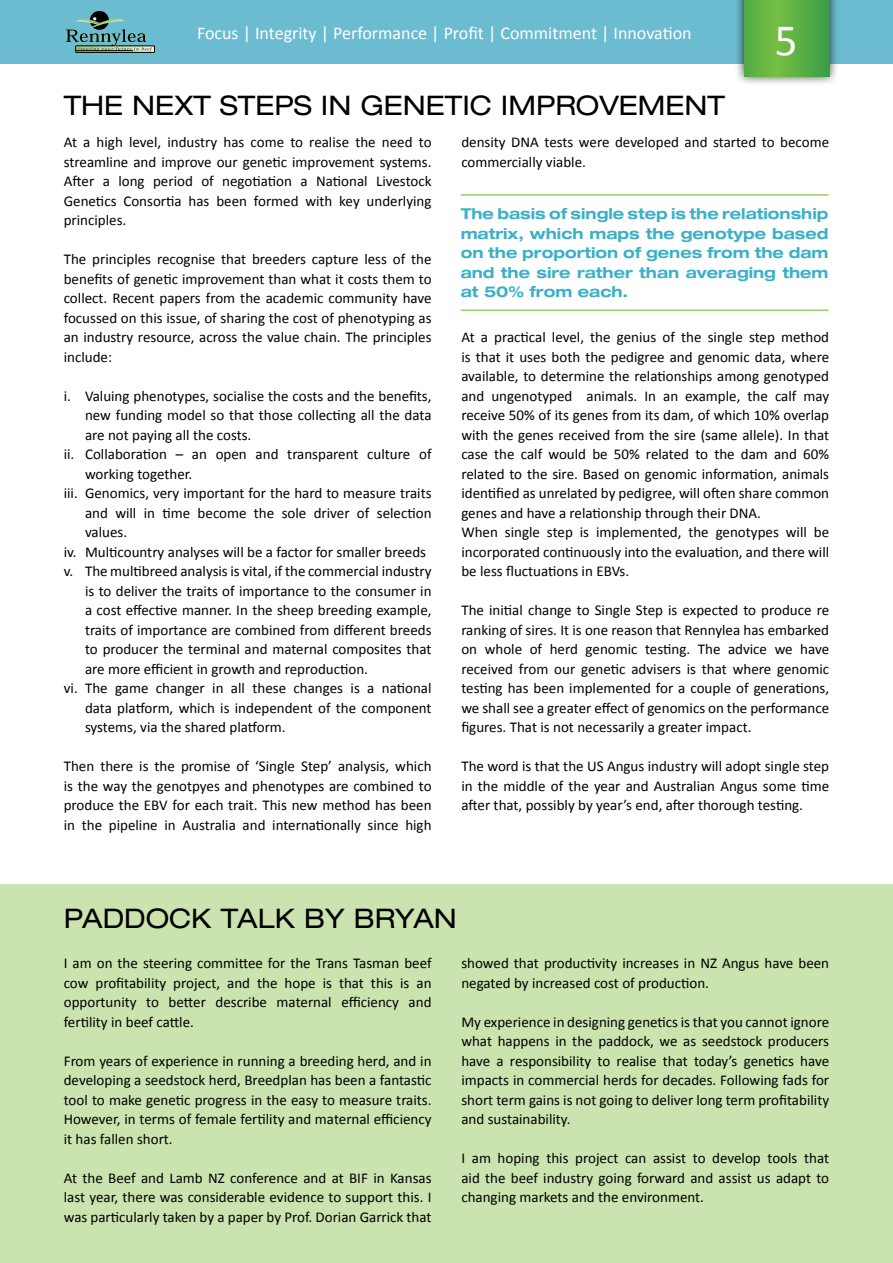
<style>
.page{position:relative;width:893px;height:1263px;background:#fff}
.page>*{position:absolute;margin:0;border:0;box-sizing:border-box;transform-origin:0 0}
.t1{font:45px "Calibri";color:#fff}
.t2{font:expanded 27px "Helvetica Neue LT";color:#000}
.t3{font:18px "Calibri";color:#fff}
.t4{font:15px/19.5px "Calibri";color:#000;text-align:justify}
.t5{font:700 expanded 15px/19.5px "Helvetica Neue LT";color:#3ab0c8;text-align:justify}
</style>
<div class="page">
<div style="left:0;top:0;width:893px;height:64px;background:#6cbcd1"></div>
<div style="left:734px;top:0;width:105px;height:86px;background:#000;opacity:.75"></div>
<svg style="left:744px;top:0;width:85px;height:77px;background:#5bb044"></svg>
<div style="left:76px;top:46px;width:79px;height:6px;border:1px solid #000"></div>
<div style="left:90px;top:11px;width:19px;height:19px;background:#000;border-radius:50%"></div>
<svg style="left:66px;top:16px;width:88px;height:36px"></svg>
<hr style="left:75px;top:50px;width:58px;height:1px;background:#000">
<div style="left:0;top:884px;width:893px;height:379px;background:#cbe3af"></div>
<hr style="left:461px;top:194px;width:367px;height:2px;background:#9bcd65">
<hr style="left:461px;top:309px;width:367px;height:2px;background:#9bcd65">
<p class="t3" style="left:197px;top:22px;width:496px">Focus | Integrity | Performance | Profit | Commitment | Innovation</p>
<h1 class="t1" style="left:775px;top:12px;width:24px">5</h1>
<h2 class="t2" style="left:64px;top:89px;width:663px">THE NEXT STEPS IN GENETIC IMPROVEMENT</h2>
<p class="t4" style="left:64px;top:132px;width:369px">At a high level, industry has come to realise the need to streamline and improve our genetic improvement systems.<br>After a long period of negotiation a National Livestock Genetics Consortia has been formed with key underlying principles.</p>
<p class="t4" style="left:64px;top:249px;width:369px">The principles recognise that breeders capture less of the benefits of genetic improvement than what it costs them to collect. Recent papers from the academic community have focussed on this issue, of sharing the cost of phenotyping as an industry resource, across the value chain. The principles include:</p>
<p class="t4" style="left:64px;top:385px;width:369px">i. Valuing phenotypes, socialise the costs and the benefits,</p>
<p class="t4" style="left:85px;top:405px;width:348px">new funding model so that those collecting all the data</p>
<p class="t4" style="left:85px;top:424px;width:168px">are not paying all the costs.</p>
<p class="t4" style="left:64px;top:444px;width:369px">ii. Collaboration – an open and transparent culture of</p>
<p class="t4" style="left:85px;top:463px;width:109px">working together.</p>
<p class="t4" style="left:64px;top:483px;width:369px">iii. Genomics, very important for the hard to measure traits</p>
<p class="t4" style="left:85px;top:502px;width:348px">and will in time become the sole driver of selection</p>
<p class="t4" style="left:85px;top:522px;width:44px">values.</p>
<p class="t4" style="left:64px;top:541px;width:364px">iv. Multicountry analyses will be a factor for smaller breeds</p>
<p class="t4" style="left:64px;top:561px;width:369px">v. The multibreed analysis is vital, if the commercial industry</p>
<p class="t4" style="left:85px;top:580px;width:348px">is to deliver the traits of importance to the consumer in</p>
<p class="t4" style="left:85px;top:600px;width:348px">a cost effective manner. In the sheep breeding example,</p>
<p class="t4" style="left:85px;top:619px;width:348px">traits of importance are combined from different breeds</p>
<p class="t4" style="left:85px;top:639px;width:348px">to producer the terminal and maternal composites that</p>
<p class="t4" style="left:85px;top:658px;width:284px">are more efficient in growth and reproduction.</p>
<p class="t4" style="left:64px;top:678px;width:369px">vi. The game changer in all these changes is a national</p>
<p class="t4" style="left:85px;top:697px;width:348px">data platform, which is independent of the component</p>
<p class="t4" style="left:85px;top:717px;width:202px">systems, via the shared platform.</p>
<p class="t4" style="left:64px;top:756px;width:369px">Then there is the promise of ‘Single Step’ analysis, which is the way the genotpyes and phenotypes are combined to produce the EBV for each trait. This new method has been in the pipeline in Australia and internationally since high</p>
<p class="t4" style="left:461px;top:132px;width:369px">density DNA tests were developed and started to become commercially viable.</p>
<p class="t5" style="left:461px;top:204px;width:369px">The basis of single step is the relationship matrix, which maps the genotype based on the proportion of genes from the dam and the sire rather than averaging them at 50% from each.</p>
<p class="t4" style="left:461px;top:327px;width:369px;text-align:left">At a practical level, the genius of the single step method is that it uses both the pedigree and genomic data, where available, to determine the relationships among genotyped and ungenotyped animals. In an example, the calf may receive 50% of its genes from its dam, of which 10% overlap with the genes received from the sire (same allele). In that case the calf would be 50% related to the dam and 60% related to the sire. Based on genomic information, animals identified as unrelated by pedigree, will often share common genes and have a relationship through their DNA.<br>When single step is implemented, the genotypes will be incorporated continuously into the evaluation, and there will be less fluctuations in EBVs.</p>
<p class="t4" style="left:461px;top:600px;width:369px">The initial change to Single Step is expected to produce re ranking of sires. It is one reason that Rennylea has embarked on whole of herd genomic testing. The advice we have received from our genetic advisers is that where genomic testing has been implemented for a couple of generations, we shall see a greater effect of genomics on the performance figures. That is not necessarily a greater impact.</p>
<p class="t4" style="left:461px;top:756px;width:369px">The word is that the US Angus industry will adopt single step in the middle of the year and Australian Angus some time after that, possibly by year’s end, after thorough testing.</p>
<h2 class="t2" style="left:64px;top:902px;width:395px">PADDOCK TALK BY BRYAN</h2>
<p class="t4" style="left:64px;top:953px;width:369px">I am on the steering committee for the Trans Tasman beef cow profitability project, and the hope is that this is an opportunity to better describe maternal efficiency and fertility in beef cattle.</p>
<p class="t4" style="left:64px;top:1050px;width:369px">From years of experience in running a breeding herd, and in developing a seedstock herd, Breedplan has been a fantastic tool to make genetic progress in the easy to measure traits.<br>However, in terms of female fertility and maternal efficiency it has fallen short.</p>
<p class="t4" style="left:64px;top:1167px;width:369px">At the Beef and Lamb NZ conference and at BIF in Kansas last year, there was considerable evidence to support this. I was particularly taken by a paper by Prof. Dorian Garrick that</p>
<p class="t4" style="left:461px;top:953px;width:369px">showed that productivity increases in NZ Angus have been negated by increased cost of production.</p>
<p class="t4" style="left:461px;top:1011px;width:369px">My experience in designing genetics is that you cannot ignore what happens in the paddock, we as seedstock producers have a responsibility to realise that today’s genetics have impacts in commercial herds for decades. Following fads for short term gains is not going to deliver long term profitability and sustainability.</p>
<p class="t4" style="left:461px;top:1148px;width:369px">I am hoping this project can assist to develop tools that aid the beef industry going forward and assist us adapt to changing markets and the environment.</p>
</div>
